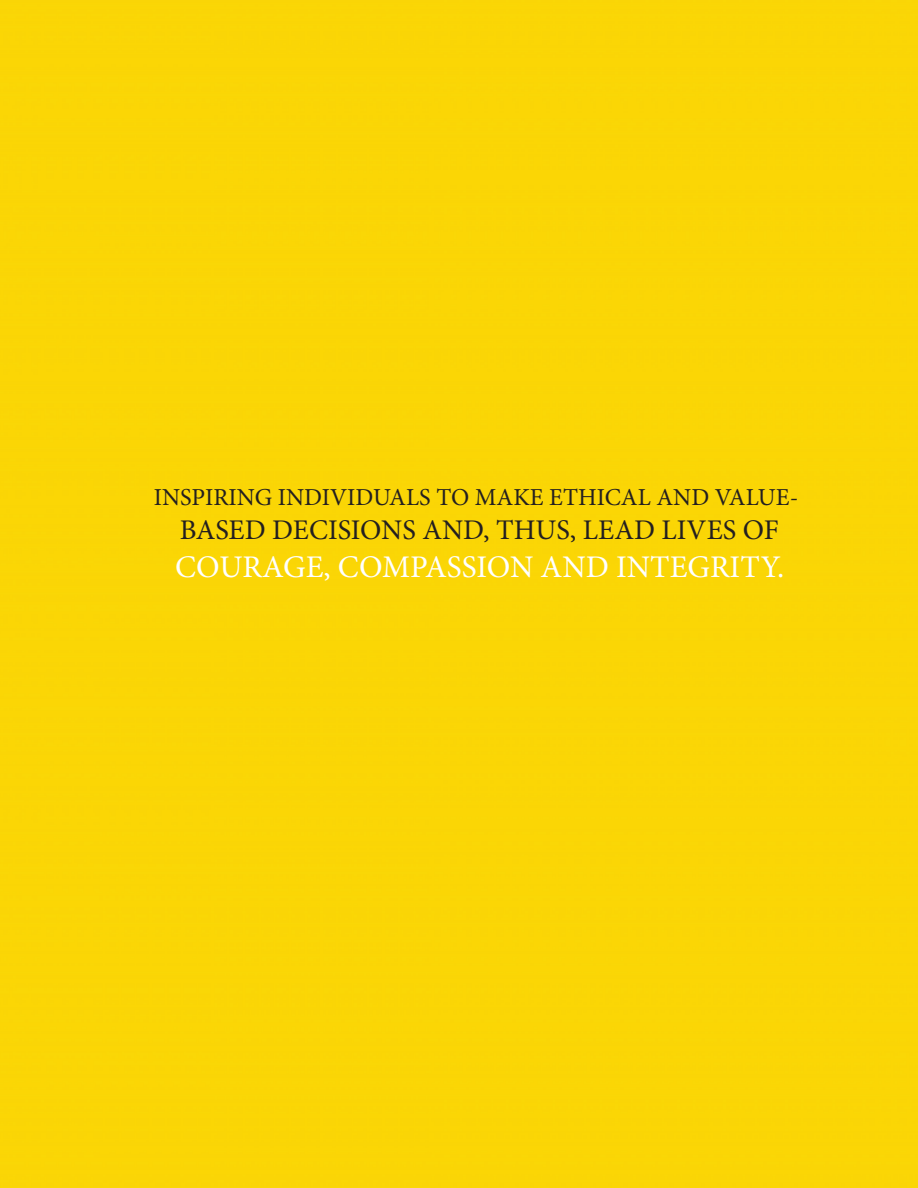
<style>
.page{position:relative;width:918px;height:1188px;background:#fff}
.page>*{position:absolute;margin:0;border:0;box-sizing:border-box;transform-origin:0 0}
.t1{font:31.5px "Minion Pro";color:#fff}
.t2{font:28.5px "Minion Pro";color:#231f20}
.t3{font:24.3px "Minion Pro";color:#231f20}
</style>
<div class="page">
<div style="left:0;top:0;width:918px;height:849px;background:#fad605"></div>
<div style="left:0;top:849px;width:918px;height:339px;background:#fad605"></div>
<p class="t3" style="left:154px;top:481px;width:646px">INSPIRING INDIVIDUALS TO MAKE ETHICAL AND VALUE-</p>
<p class="t2" style="left:180px;top:511px;width:601px">BASED DECISIONS AND, THUS, LEAD LIVES OF</p>
<p class="t1" style="left:175px;top:546px;width:611px">COURAGE, COMPASSION AND INTEGRITY.</p>
</div>
